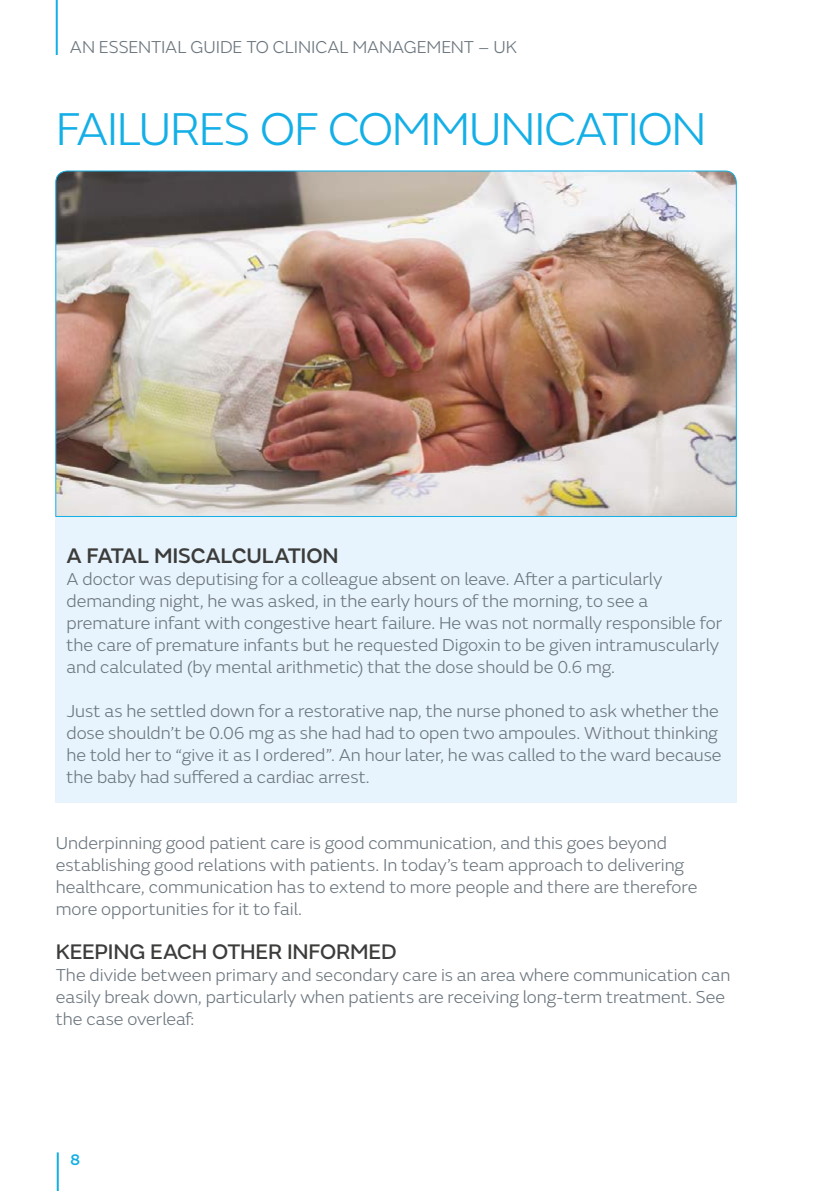
<style>
.page{position:relative;width:840px;height:1191px;background:#fff}
.page>*{position:absolute;margin:0;border:0;box-sizing:border-box;transform-origin:0 0}
.t1{font:300 48px "FS Emeric";letter-spacing:-.03em;color:#14afe6}
.t2{font:22px "FS Emeric Core";letter-spacing:-.015em;color:#3c3c3b}
.t3{font:500 22px "FS Emeric";letter-spacing:-.01em;color:#3c3c3b}
.t4{font:300 18px/22px "FS Emeric";color:#6b757d}
.t5{font:500 16px "FS Emeric";color:#14afe6}
</style>
<div class="page">
<hr style="left:57px;top:1152px;width:2px;height:39px;background:#14afe6">
<hr style="left:56px;top:0;width:2px;height:55px;background:#14afe6">
<div style="left:55px;top:515px;width:681px;height:288px;background:#e8f4fd"></div>
<img style="left:55px;top:170px;width:681px;height:347px">
<p class="t4" style="left:70px;top:35px;width:448px">AN ESSENTIAL GUIDE TO CLINICAL MANAGEMENT – UK</p>
<h1 class="t1" style="left:56px;top:96px;width:652px">FAILURES OF COMMUNICATION</h1>
<p class="t3" style="left:66px;top:539px;width:273px">A FATAL MISCALCULATION</p>
<p class="t4" style="left:66px;top:567px;width:656px">A doctor was deputising for a colleague absent on leave. After a particularly demanding night, he was asked, in the early hours of the morning, to see a premature infant with congestive heart failure. He was not normally responsible for the care of premature infants but he requested Digoxin to be given intramuscularly and calculated (by mental arithmetic) that the dose should be 0.6 mg.</p>
<p class="t4" style="left:66px;top:699px;width:656px">Just as he settled down for a restorative nap, the nurse phoned to ask whether the dose shouldn’t be 0.06 mg as she had had to open two ampoules. Without thinking he told her to “give it as I ordered”. An hour later, he was called to the ward because the baby had suffered a cardiac arrest.</p>
<p class="t4" style="left:56px;top:831px;width:643px">Underpinning good patient care is good communication, and this goes beyond establishing good relations with patients. In today’s team approach to delivering healthcare, communication has to extend to more people and there are therefore more opportunities for it to fail.</p>
<p class="t2" style="left:56px;top:935px;width:342px">KEEPING EACH OTHER INFORMED</p>
<p class="t4" style="left:56px;top:963px;width:675px">The divide between primary and secondary care is an area where communication can easily break down, particularly when patients are receiving long-term treatment. See the case overleaf:</p>
<p class="t5" style="left:70px;top:1147px;width:12px">8</p>
</div>
